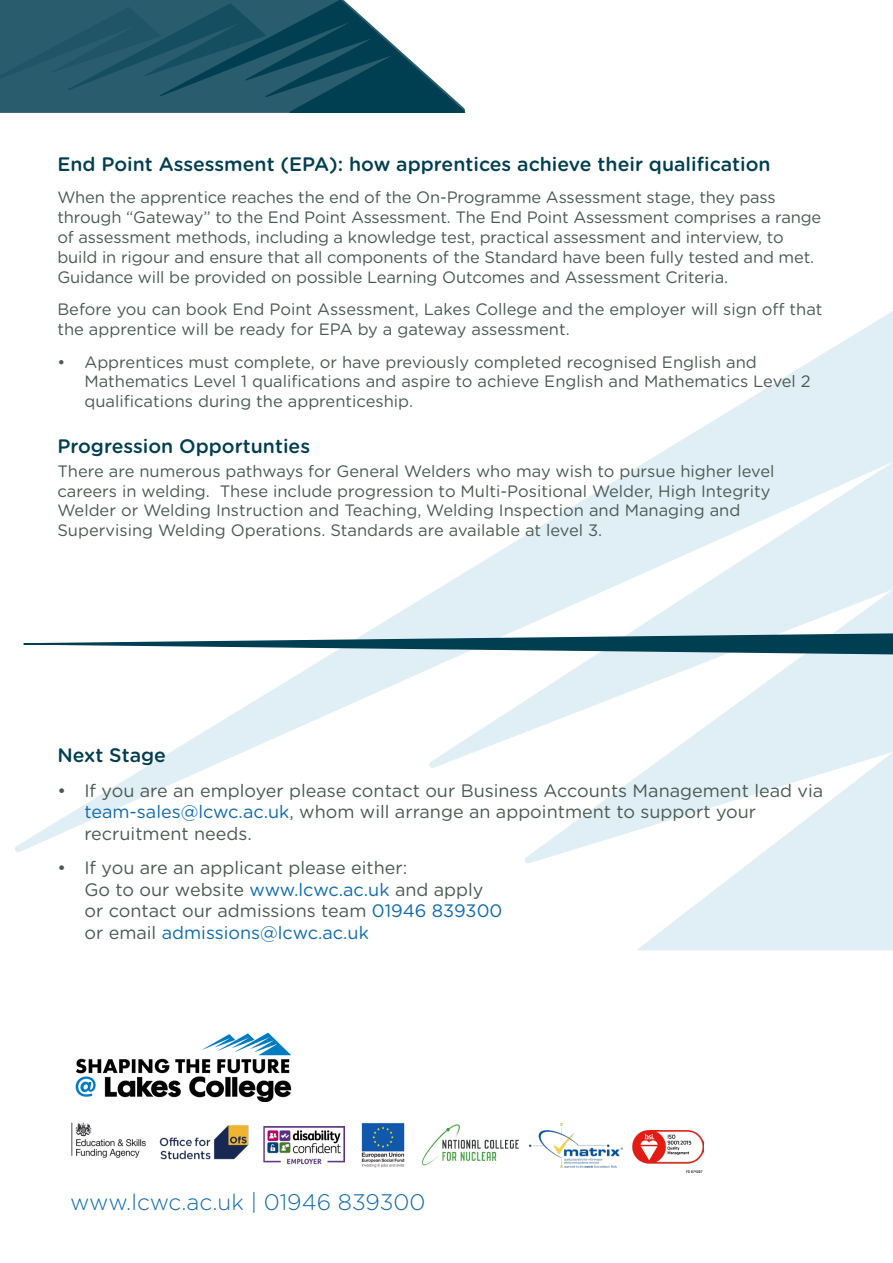
<style>
.page{position:relative;width:893px;height:1263px;background:#fff}
.page>*{position:absolute;margin:0;border:0;box-sizing:border-box;transform-origin:0 0}
.t1{font:300 22.5px "Gotham Rounded";color:#106ab2}
.t2{font:500 19.5px "Gotham Rounded";color:#003e52}
.t3{font:18px/21.6px "Gotham Rounded";color:#4b5a52}
.t4{font:16.5px/19.8px "Gotham Rounded";letter-spacing:-.005em;color:#4b5a52}
.s1{color:#106ab2}
</style>
<div class="page">
<img style="left:15px;top:311px;width:878px;height:640px">
<svg style="left:0;top:0;width:465px;height:113px;background:#386978"></svg>
<svg style="left:22px;top:631px;width:871px;height:26px"></svg>
<img style="left:75px;top:1032px;width:216px;height:69px">
<img style="left:71px;top:1122px;width:75px;height:36px">
<img style="left:263px;top:1126px;width:82px;height:39px">
<img style="left:361px;top:1123px;width:44px;height:45px">
<img style="left:422px;top:1124px;width:97px;height:42px">
<img style="left:530px;top:1124px;width:93px;height:43px">
<img style="left:632px;top:1130px;width:71px;height:43px">
<img style="left:159px;top:1125px;width:90px;height:35px">
<p class="t2" style="left:57px;top:150px;width:715px">End Point Assessment (EPA): how apprentices achieve their qualification</p>
<p class="t4" style="left:57px;top:187px;width:765px">When the apprentice reaches the end of the On-Programme Assessment stage, they pass through “Gateway” to the End Point Assessment. The End Point Assessment comprises a range of assessment methods, including a knowledge test, practical assessment and interview, to build in rigour and ensure that all components of the Standard have been fully tested and met.<br>Guidance will be provided on possible Learning Outcomes and Assessment Criteria.</p>
<p class="t4" style="left:57px;top:299px;width:767px">Before you can book End Point Assessment, Lakes College and the employer will sign off that the apprentice will be ready for EPA by a gateway assessment.</p>
<p class="t4" style="left:84px;top:351px;width:728px;text-indent:-27px">• Apprentices must complete, or have previously completed recognised English and<br>Mathematics Level 1 qualifications and aspire to achieve English and Mathematics Level 2 qualifications during the apprenticeship.</p>
<p class="t2" style="left:57px;top:432px;width:254px">Progression Opportunties</p>
<p class="t4" style="left:57px;top:460px;width:718px">There are numerous pathways for General Welders who may wish to pursue higher level</p>
<p class="t4" style="left:57px;top:480px;width:715px">careers in welding. These include progression to Multi-Positional Welder, High Integrity</p>
<p class="t4" style="left:57px;top:500px;width:684px">Welder or Welding Instruction and Teaching, Welding Inspection and Managing and</p>
<p class="t4" style="left:57px;top:520px;width:546px">Supervising Welding Operations. Standards are available at level 3.</p>
<p class="t2" style="left:57px;top:741px;width:110px">Next Stage</p>
<p class="t3" style="left:84px;top:779px;width:740px;text-indent:-27px">• If you are an employer please contact our Business Accounts Management lead via <span class="s1">team-sales@lcwc.ac.uk</span>, whom will arrange an appointment to support your recruitment needs.</p>
<p class="t3" style="left:84px;top:856px;width:419px;text-indent:-27px">• If you are an applicant please either:<br>Go to our website <span class="s1">www.lcwc.ac.uk</span> and apply or contact our admissions team <span class="s1">01946 839300 </span>or email <span class="s1">admissions@lcwc.ac.uk</span></p>
<p class="t1" style="left:70px;top:1187px;width:357px">www.lcwc.ac.uk | 01946 839300</p>
</div>
